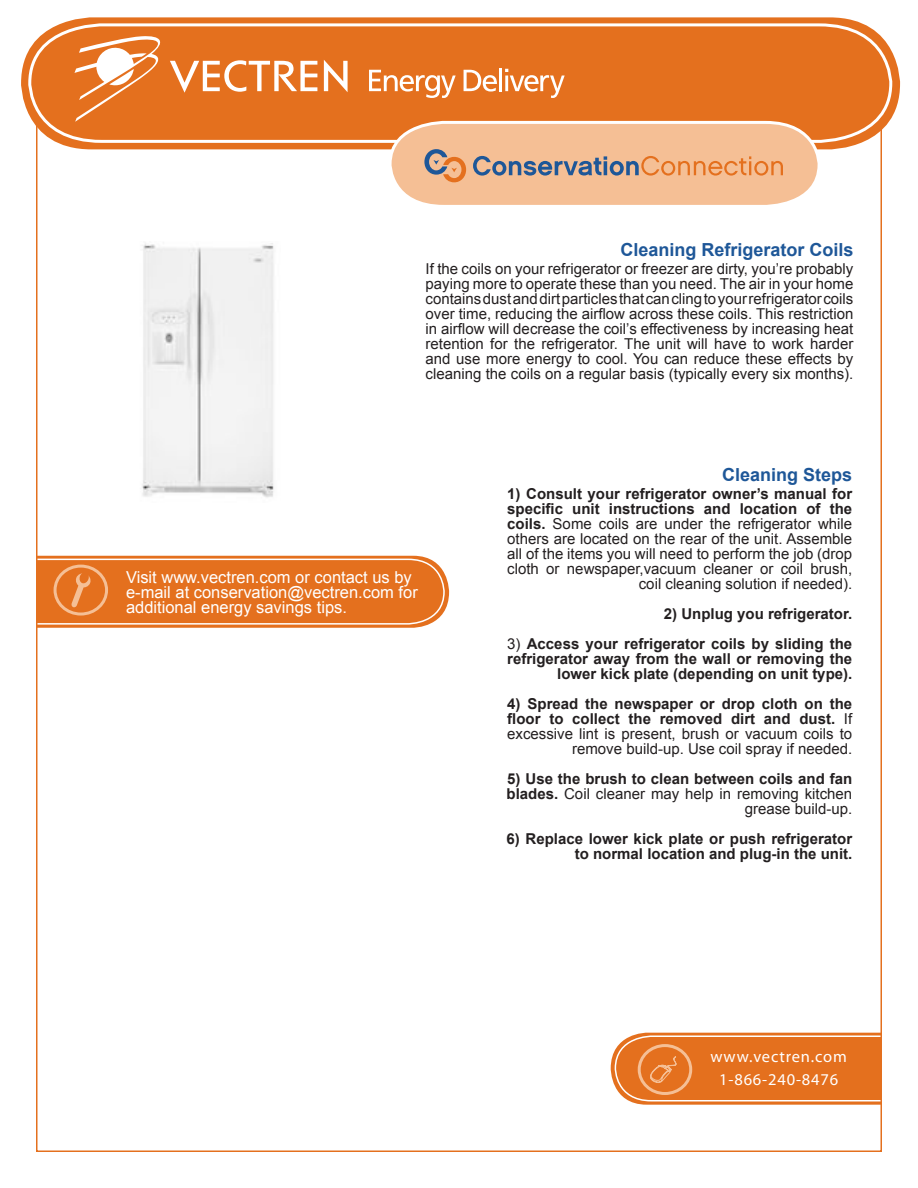
<style>
.page{position:relative;width:918px;height:1188px;background:#fff}
.page>*{position:absolute;margin:0;border:0;box-sizing:border-box;transform-origin:0 0}
.t1{font:700 18px "Arial";color:#1e5798}
.t2{font:16.5px/15px "Arial";color:#fff}
.t3{font:16.5px "Myriad Pro";letter-spacing:.05em;color:#fff}
.t4{font:15px/15px "Arial";color:#231f20;text-align:right}
.t5{font:700 15px/15px "Arial";color:#231f20;text-align:right}
.s1{font-weight:700}
.s2{font-weight:400}
</style>
<div class="page">
<div style="left:611px;top:1033px;width:307px;height:72px;background:#e4701e;border-radius:36px"></div>
<div style="left:883px;top:952px;width:35px;height:174px;background:#fff"></div>
<svg style="left:21px;top:17px;width:880px;height:133px"></svg>
<svg style="left:39px;top:556px;width:410px;height:72px;background:#e67a2e"></svg>
<svg style="left:614px;top:1035px;width:269px;height:67px"></svg>
<img style="left:142px;top:243px;width:132px;height:255px">
<svg style="left:27px;top:22px;width:867px;height:122px;background:#e67c32"></svg>
<svg style="left:324px;top:60px;width:24px;height:32px"></svg>
<svg style="left:74px;top:35px;width:243px;height:87px;background:#e88641"></svg>
<svg style="left:369px;top:70px;width:87px;height:28px"></svg>
<svg style="left:464px;top:70px;width:33px;height:22px"></svg>
<hr style="left:499px;top:68px;width:3px;height:23px;background:#fff">
<svg style="left:505px;top:69px;width:60px;height:29px"></svg>
<svg style="left:387px;top:119px;width:435px;height:86px;background:#ebb994"></svg>
<p class="t1" style="left:620px;top:238px;width:235px">Cleaning Refrigerator Coils</p>
<p class="t4" style="left:426px;top:261px;width:429px;text-align:justify">If the coils on your refrigerator or freezer are dirty, you’re probably paying more to operate these than you need. The air in your home contains dust and dirt particles that can cling to your refrigerator coils over time, reducing the airflow across these coils. This restriction in airflow will decrease the coil’s effectiveness by increasing heat retention for the refrigerator. The unit will have to work harder and use more energy to cool. You can reduce these effects by cleaning the coils on a regular basis (typically every six months).</p>
<p class="t2" style="left:126px;top:570px;width:293px">Visit www.vectren.com or contact us by e-mail at conservation@vectren.com for additional energy savings tips.</p>
<p class="t1" style="left:722px;top:463px;width:132px">Cleaning Steps</p>
<p class="t4" style="left:507px;top:486px;width:346px"><span class="s1">1) Consult your refrigerator owner’s manual for specific unit instructions and location of the coils.</span> Some coils are under the refrigerator while others are located on the rear of the unit. Assemble all of the items you will need to perform the job (drop cloth or newspaper,vacuum cleaner or coil brush, coil cleaning solution if needed).</p>
<p class="t5" style="left:664px;top:606px;width:190px">2) Unplug you refrigerator.</p>
<p class="t5" style="left:507px;top:636px;width:347px"><span class="s2">3)</span> Access your refrigerator coils by sliding the refrigerator away from the wall or removing the lower kick plate (depending on unit type).</p>
<p class="t4" style="left:507px;top:696px;width:347px"><span class="s1">4) Spread the newspaper or drop cloth on the floor to collect the removed dirt and dust.</span> If excessive lint is present, brush or vacuum coils to remove build-up. Use coil spray if needed.</p>
<p class="t4" style="left:507px;top:771px;width:347px"><span class="s1">5) Use the brush to clean between coils and fan blades.</span> Coil cleaner may help in removing kitchen grease build-up.</p>
<p class="t5" style="left:507px;top:831px;width:347px">6) Replace lower kick plate or push refrigerator to normal location and plug-in the unit.</p>
<p class="t3" style="left:710px;top:1047px;width:138px">www.vectren.com</p>
<p class="t3" style="left:719px;top:1069px;width:121px">1-866-240-8476</p>
</div>
